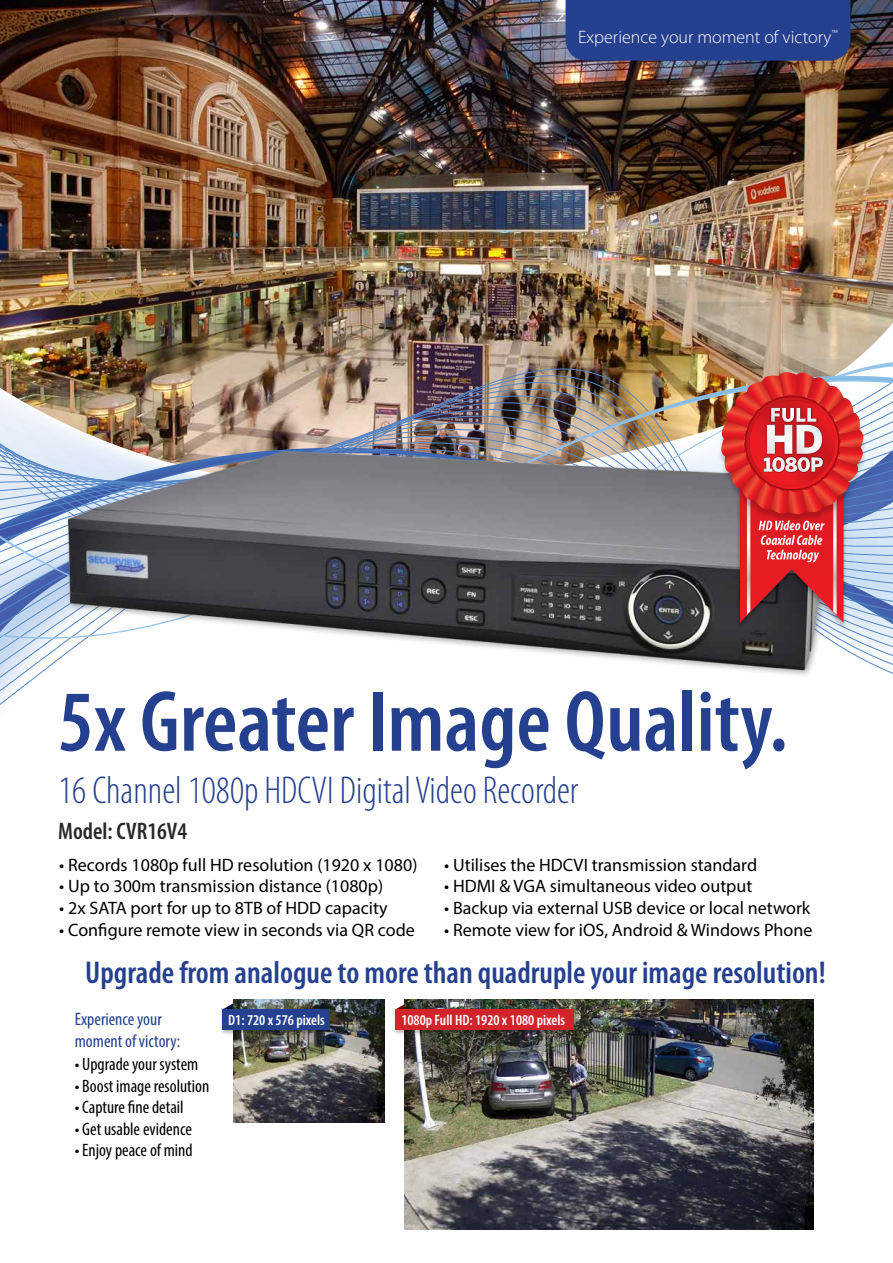
<style>
.page{position:relative;width:893px;height:1263px;background:#fff}
.page>*{position:absolute;margin:0;border:0;box-sizing:border-box;transform-origin:0 0}
.t1{font:600 condensed 87.45px "Myriad Pro";color:#25408f}
.t2{font:300 condensed 39px "Myriad Pro";color:#25408f}
.t3{font:600 condensed 31.65px "Myriad Pro";color:#25408f}
.t4{font:600 condensed 24px "Myriad Pro";color:#292829}
.t5{font:18px "Myriad Pro";color:#000}
.t6{font:condensed 18px "Myriad Pro";color:#000}
.t7{font:300 18px "Myriad Pro";color:#fff}
.t8{font:condensed 18px/21.6px "Myriad Pro";color:#25408f}
.t9{font:600 condensed 15px "Myriad Pro";color:#fff}
</style>
<div class="page">
<img style="left:0;top:0;width:893px;height:192px">
<div style="left:566px;top:0;width:284px;height:61px;background:#25408f"></div>
<img style="left:0;top:192px;width:893px;height:149px">
<img style="left:0;top:341px;width:893px;height:367px">
<img style="left:0;top:376px;width:893px;height:277px">
<img style="left:29px;top:417px;width:848px;height:287px">
<img style="left:735px;top:623px;width:114px;height:8px">
<img style="left:716px;top:372px;width:152px;height:152px">
<img style="left:721px;top:372px;width:142px;height:251px">
<svg style="left:227px;top:1001px;width:7px;height:6px"></svg>
<img style="left:404px;top:999px;width:410px;height:230px">
<img style="left:234px;top:999px;width:150px;height:123px">
<div style="left:220px;top:1007px;width:115px;height:28px;background:#000;opacity:.3"></div>
<div style="left:223px;top:1009px;width:107px;height:21px;background:#25408f"></div>
<div style="left:393px;top:1007px;width:186px;height:28px;background:#000;opacity:.3"></div>
<div style="left:395px;top:1009px;width:179px;height:21px;background:#d2232a"></div>
<p class="t7" style="left:578px;top:26px;width:261px">Experience your moment of victory<sup>™</sup></p>
<h1 class="t1" style="left:58px;top:668px;width:731px">5x Greater Image Quality.</h1>
<h2 class="t2" style="left:58px;top:767px;width:522px">16 Channel 1080p HDCVI Digital Video Recorder</h2>
<h3 class="t4" style="left:58px;top:816px;width:131px">Model: CVR16V4</h3>
<p class="t5" style="left:59px;top:854px;width:360px">• Records 1080p full HD resolution (1920 x 1080)</p>
<p class="t5" style="left:59px;top:875px;width:325px">• Up to 300m transmission distance (1080p)</p>
<p class="t5" style="left:59px;top:897px;width:330px">• 2x SATA port for up to 8TB of HDD capacity</p>
<p class="t5" style="left:59px;top:918px;width:357px">• Configure remote view in seconds via QR code</p>
<p class="t5" style="left:444px;top:854px;width:315px">• Utilises the HDCVI transmission standard</p>
<p class="t5" style="left:444px;top:875px;width:310px">• HDMI &amp; VGA simultaneous video output</p>
<p class="t5" style="left:444px;top:897px;width:368px">• Backup via external USB device or local network</p>
<p class="t5" style="left:444px;top:918px;width:370px">• Remote view for iOS, Android &amp; Windows Phone</p>
<h3 class="t3" style="left:85px;top:953px;width:742px">Upgrade from analogue to more than quadruple your image resolution!</h3>
<p class="t8" style="left:75px;top:1008px;width:107px">Experience your moment of victory:</p>
<p class="t9" style="left:228px;top:1010px;width:98px">D1: 720 x 576 pixels</p>
<p class="t9" style="left:401px;top:1010px;width:165px">1080p Full HD: 1920 x 1080 pixels</p>
<p class="t6" style="left:75px;top:1053px;width:125px">• Upgrade your system</p>
<p class="t6" style="left:75px;top:1075px;width:136px">• Boost image resolution</p>
<p class="t6" style="left:75px;top:1096px;width:110px">• Capture fine detail</p>
<p class="t6" style="left:75px;top:1118px;width:119px">• Get usable evidence</p>
<p class="t6" style="left:75px;top:1139px;width:119px">• Enjoy peace of mind</p>
</div>
